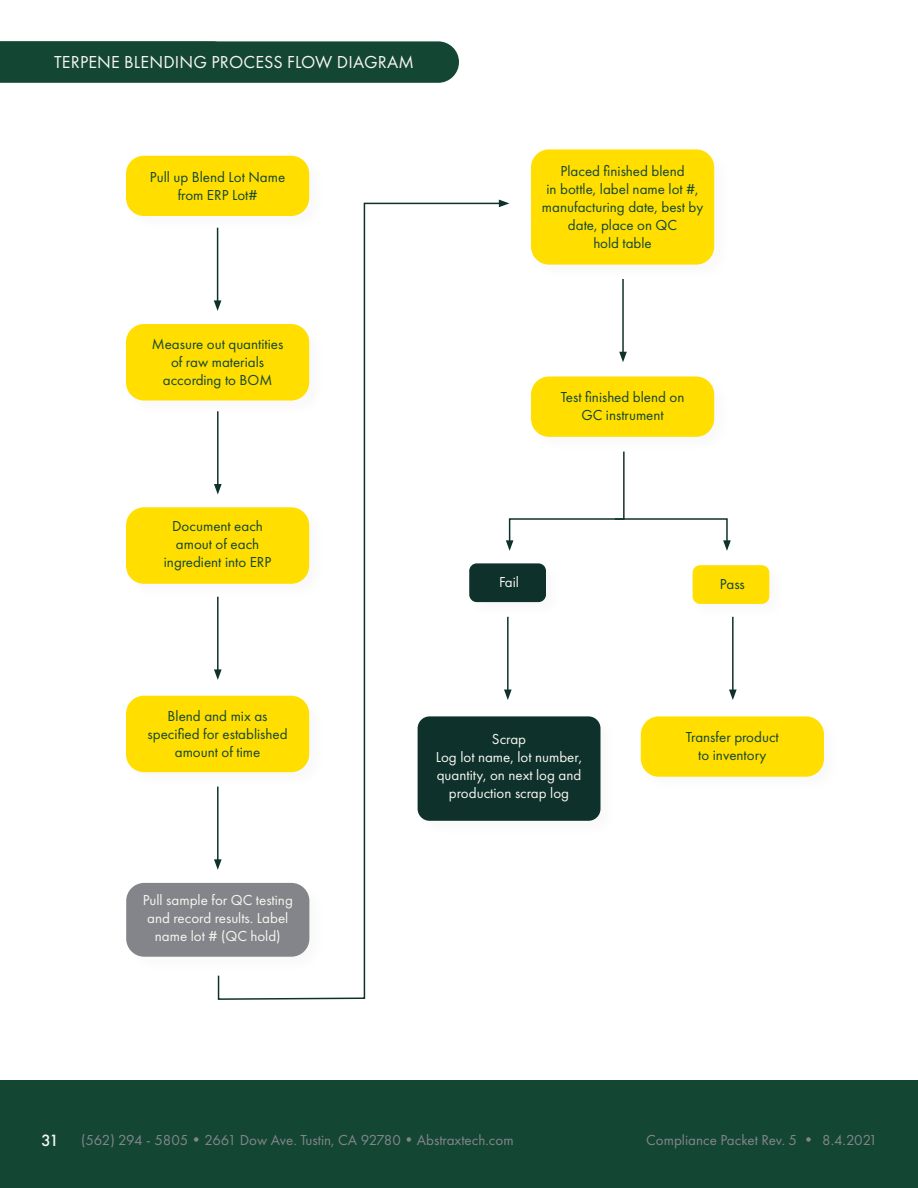
<style>
.page{position:relative;width:918px;height:1188px;background:#fff}
.page>*{position:absolute;margin:0;border:0;box-sizing:border-box;transform-origin:0 0}
.Paragraph_Style_2{font:18px "Futura PT";letter-spacing:.01em;color:#f7f7f0}
.t1{font:15px/18px "Futura PT";color:#144634;text-align:center}
.t2{font:15px/18px "Futura PT";color:#f7f7f0;text-align:center}
.t3{font:15px "Futura PT";color:#84858b}
.t4{font:500 15px "Futura";color:#f7f7f0}
.s1{font-family:"Menlo"}
</style>
<div class="page">
<div style="left:0;top:1080px;width:918px;height:108px;background:#144634"></div>
<div style="left:0;top:41px;width:459px;height:42px;background:#144634"></div>
<div style="left:126px;top:156px;width:183px;height:60px;background:#ffde00;border-radius:18px"></div>
<div style="left:126px;top:883px;width:183px;height:74px;background:#84858b;border-radius:18px"></div>
<div style="left:125px;top:323px;width:200px;height:93px;background:#84858b;opacity:.05"></div>
<div style="left:126px;top:324px;width:183px;height:76px;background:#ffde00;border-radius:18px"></div>
<div style="left:531px;top:149px;width:183px;height:116px;background:#ffde00;border-radius:18px"></div>
<div style="left:126px;top:507px;width:183px;height:77px;background:#ffde00;border-radius:18px"></div>
<div style="left:125px;top:695px;width:200px;height:93px;background:#84858b;opacity:.05"></div>
<div style="left:126px;top:696px;width:183px;height:76px;background:#ffde00;border-radius:18px"></div>
<div style="left:531px;top:376px;width:183px;height:61px;background:#ffde00;border-radius:18px"></div>
<div style="left:641px;top:716px;width:183px;height:61px;background:#ffde00;border-radius:18px"></div>
<div style="left:418px;top:716px;width:183px;height:105px;background:#0f312b;border-radius:12px"></div>
<svg style="left:214px;top:300px;width:3px;height:9px"></svg>
<hr style="left:622px;top:279px;width:2px;height:75px;background:#0f312b">
<svg style="left:619px;top:352px;width:8px;height:10px"></svg>
<svg style="left:214px;top:484px;width:3px;height:8px"></svg>
<svg style="left:214px;top:669px;width:3px;height:9px"></svg>
<hr style="left:507px;top:617px;width:2px;height:75px;background:#0f312b">
<svg style="left:504px;top:690px;width:8px;height:10px"></svg>
<hr style="left:732px;top:617px;width:2px;height:75px;background:#0f312b">
<svg style="left:729px;top:690px;width:8px;height:10px"></svg>
<svg style="left:214px;top:859px;width:3px;height:9px"></svg>
<svg style="left:217px;top:202px;width:286px;height:798px"></svg>
<svg style="left:499px;top:200px;width:10px;height:7px"></svg>
<svg style="left:506px;top:451px;width:225px;height:100px"></svg>
<div style="left:692px;top:564px;width:93px;height:56px;background:#fdfdfd"></div>
<div style="left:693px;top:565px;width:76px;height:39px;background:#ffde00;border-radius:8px"></div>
<div style="left:468px;top:563px;width:94px;height:55px;background:#fdfdfd"></div>
<div style="left:469px;top:563px;width:77px;height:39px;background:#0f312b;border-radius:8px"></div>
<p class="Paragraph_Style_2" style="left:54px;top:51px;width:361px">TERPENE BLENDING PROCESS FLOW DIAGRAM</p>
<p class="t1" style="left:150px;top:168px;width:137px">Pull up Blend Lot Name</p>
<p class="t1" style="left:178px;top:186px;width:81px">from ERP Lot#</p>
<p class="t1" style="left:152px;top:335px;width:133px">Measure out quantities</p>
<p class="t1" style="left:171px;top:353px;width:95px">of raw materials</p>
<p class="t1" style="left:163px;top:371px;width:111px">according to BOM</p>
<p class="t1" style="left:172px;top:517px;width:92px">Document each</p>
<p class="t1" style="left:176px;top:535px;width:85px">amout of each</p>
<p class="t1" style="left:164px;top:553px;width:109px">ingredient into ERP</p>
<p class="t1" style="left:561px;top:162px;width:126px">Placed finished blend</p>
<p class="t1" style="left:542px;top:180px;width:163px">in bottle, label name lot #, manufacturing date, best by date, place on QC</p>
<p class="t1" style="left:593px;top:234px;width:60px">hold table</p>
<p class="t1" style="left:561px;top:388px;width:125px">Test finished blend on</p>
<p class="t1" style="left:581px;top:406px;width:84px">GC instrument</p>
<p class="t2" style="left:499px;top:573px;width:22px">Fail</p>
<p class="t1" style="left:720px;top:575px;width:26px">Pass</p>
<p class="t1" style="left:168px;top:707px;width:101px">Blend and mix as</p>
<p class="t1" style="left:148px;top:725px;width:141px">specified for established amount of time</p>
<p class="t2" style="left:143px;top:890px;width:152px">Pull sample for QC testing and record results. Label name lot # (QC hold)</p>
<p class="t2" style="left:492px;top:730px;width:36px">Scrap</p>
<p class="t2" style="left:436px;top:748px;width:148px">Log lot name, lot number, quantity, on next log and production scrap log</p>
<p class="t1" style="left:686px;top:728px;width:94px">Transfer product</p>
<p class="t1" style="left:698px;top:746px;width:70px">to inventory</p>
<p class="t4" style="left:41px;top:1131px;width:19px">31</p>
<p class="t3" style="left:81px;top:1132px;width:434px">(562) 294 - 5805 <span class="s1">•</span> 2661 Dow Ave. Tustin, CA 92780 <span class="s1">•</span> Abstraxtech.com</p>
<p class="t3" style="left:646px;top:1132px;width:233px">Compliance Packet Rev. 5 <span class="s1">•</span> 8.4.2021</p>
</div>
